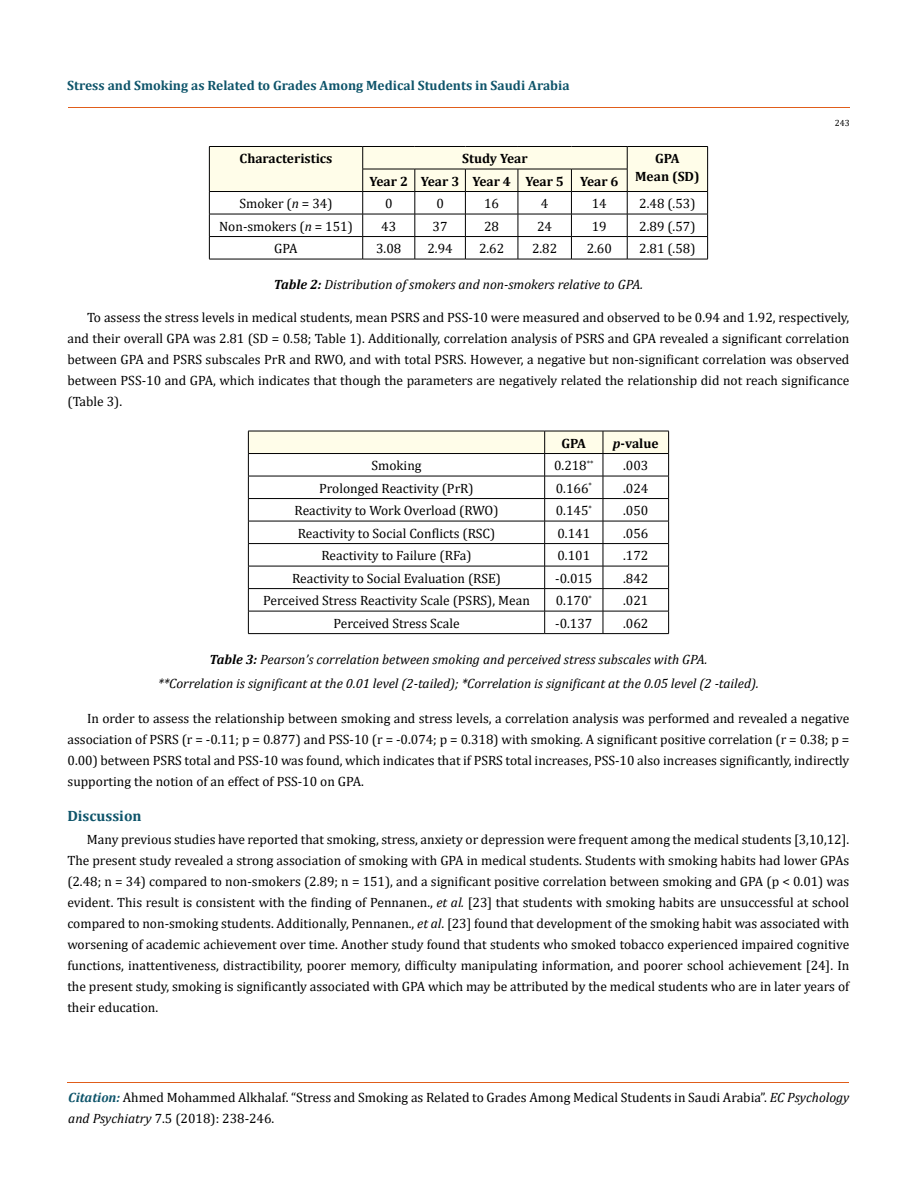
<style>
.page{position:relative;width:917px;height:1190px;background:#fff}
.page>*{position:absolute;margin:0;border:0;box-sizing:border-box;transform-origin:0 0}
.t1{font:700 15px "Cambria";color:#0e546a}
.t2{font:13.5px/21px "Cambria";color:#000;text-align:justify}
.t3{font:italic 13.5px/24px "Cambria";color:#000;text-align:center}
.t4{font:700 13.5px/18px "Cambria";color:#000;text-align:center}
.t5{font:700 13.5px "Cambria";color:#0e546a}
.t6{font:9px "Cambria";color:#000}
.s1{font-style:italic}
.s2{font-weight:700}
.s3{font-weight:700;font-style:italic;color:#0e546a}
</style>
<div class="page">
<hr style="left:68px;top:108px;width:781px;height:1px;background:#e05d1a">
<hr style="left:67px;top:1082px;width:782px;height:1px;background:#e05d1a">
<svg style="left:209px;top:146px;width:499px;height:113px"></svg>
<hr style="left:209px;top:259px;width:154px;height:1px;background:#000">
<hr style="left:363px;top:259px;width:52px;height:1px;background:#000">
<hr style="left:415px;top:259px;width:50px;height:1px;background:#000">
<hr style="left:465px;top:259px;width:53px;height:1px;background:#000">
<hr style="left:518px;top:259px;width:53px;height:1px;background:#000">
<hr style="left:571px;top:259px;width:56px;height:1px;background:#000">
<hr style="left:627px;top:259px;width:80px;height:1px;background:#000">
<svg style="left:248px;top:431px;width:421px;height:202px"></svg>
<hr style="left:248px;top:633px;width:296px;height:1px;background:#000">
<hr style="left:544px;top:633px;width:59px;height:1px;background:#000">
<hr style="left:603px;top:633px;width:65px;height:1px;background:#000">
<p class="t5" style="left:67px;top:76px;width:504px">Stress and Smoking as Related to Grades Among Medical Students in Saudi Arabia</p>
<p class="t4" style="left:239px;top:149px;width:94px">Characteristics</p>
<p class="t4" style="left:462px;top:149px;width:67px">Study Year</p>
<p class="t4" style="left:635px;top:149px;width:66px">GPA<br>Mean (SD)</p>
<p class="t4" style="left:369px;top:171px;width:251px">Year 2 Year 3 Year 4 Year 5 Year 6</p>
<p class="t6" style="left:834px;top:118px;width:16px">243</p>
<p class="t2" style="left:239px;top:193px;width:95px">Smoker (<span class="s1">n</span> = 34)</p>
<p class="t2" style="left:385px;top:193px;width:9px">0</p>
<p class="t2" style="left:436px;top:193px;width:9px">0</p>
<p class="t2" style="left:484px;top:193px;width:16px">16</p>
<p class="t2" style="left:541px;top:193px;width:9px">4</p>
<p class="t2" style="left:592px;top:193px;width:16px">14</p>
<p class="t2" style="left:639px;top:193px;width:58px">2.48 (.53)</p>
<p class="t2" style="left:219px;top:215px;width:135px">Non-smokers (<span class="s1">n</span> = 151)</p>
<p class="t2" style="left:381px;top:215px;width:16px">43</p>
<p class="t2" style="left:432px;top:215px;width:16px">37</p>
<p class="t2" style="left:484px;top:215px;width:16px">28</p>
<p class="t2" style="left:537px;top:215px;width:16px">24</p>
<p class="t2" style="left:592px;top:215px;width:16px">19</p>
<p class="t2" style="left:639px;top:215px;width:58px">2.89 (.57)</p>
<p class="t2" style="left:274px;top:238px;width:25px">GPA</p>
<p class="t2" style="left:376px;top:238px;width:27px">3.08</p>
<p class="t2" style="left:427px;top:238px;width:27px">2.94</p>
<p class="t2" style="left:479px;top:238px;width:27px">2.62</p>
<p class="t2" style="left:532px;top:238px;width:27px">2.82</p>
<p class="t2" style="left:586px;top:238px;width:27px">2.60</p>
<p class="t2" style="left:639px;top:238px;width:58px">2.81 (.58)</p>
<p class="t3" style="left:274px;top:272px;width:370px"><span class="s2">Table 2:</span> Distribution of smokers and non-smokers relative to GPA.</p>
<p class="t2" style="left:67px;top:307px;width:783px;text-indent:19px">To assess the stress levels in medical students, mean PSRS and PSS-10 were measured and observed to be 0.94 and 1.92, respectively, and their overall GPA was 2.81 (SD = 0.58; Table 1). Additionally, correlation analysis of PSRS and GPA revealed a significant correlation between GPA and PSRS subscales PrR and RWO, and with total PSRS. However, a negative but non-significant correlation was observed between PSS-10 and GPA, which indicates that though the parameters are negatively related the relationship did not reach significance (Table 3).</p>
<p class="t4" style="left:561px;top:433px;width:26px">GPA</p>
<p class="t4" style="left:613px;top:433px;width:47px"><span class="s1">p</span>-value</p>
<p class="t2" style="left:371px;top:455px;width:52px">Smoking</p>
<p class="t2" style="left:554px;top:455px;width:41px">0.218<sup>**</sup></p>
<p class="t2" style="left:623px;top:455px;width:27px">.003</p>
<p class="t2" style="left:319px;top:477px;width:156px">Prolonged Reactivity (PrR)</p>
<p class="t2" style="left:555px;top:477px;width:38px">0.166<sup>*</sup></p>
<p class="t2" style="left:623px;top:477px;width:27px">.024</p>
<p class="t2" style="left:294px;top:500px;width:205px">Reactivity to Work Overload (RWO)</p>
<p class="t2" style="left:555px;top:500px;width:38px">0.145<sup>*</sup></p>
<p class="t2" style="left:623px;top:500px;width:27px">.050</p>
<p class="t2" style="left:298px;top:522px;width:199px">Reactivity to Social Conflicts (RSC)</p>
<p class="t2" style="left:557px;top:522px;width:34px">0.141</p>
<p class="t2" style="left:623px;top:522px;width:27px">.056</p>
<p class="t2" style="left:321px;top:545px;width:152px">Reactivity to Failure (RFa)</p>
<p class="t2" style="left:557px;top:545px;width:34px">0.101</p>
<p class="t2" style="left:623px;top:545px;width:27px">.172</p>
<p class="t2" style="left:292px;top:567px;width:210px">Reactivity to Social Evaluation (RSE)</p>
<p class="t2" style="left:555px;top:567px;width:39px">-0.015</p>
<p class="t2" style="left:623px;top:567px;width:27px">.842</p>
<p class="t2" style="left:263px;top:590px;width:268px">Perceived Stress Reactivity Scale (PSRS), Mean</p>
<p class="t2" style="left:556px;top:590px;width:37px">0.170<sup>*</sup></p>
<p class="t2" style="left:623px;top:590px;width:27px">.021</p>
<p class="t2" style="left:333px;top:612px;width:128px">Perceived Stress Scale</p>
<p class="t2" style="left:555px;top:612px;width:39px">-0.137</p>
<p class="t2" style="left:623px;top:612px;width:27px">.062</p>
<p class="t3" style="left:158px;top:646px;width:602px"><span class="s2">Table 3:</span> Pearson’s correlation between smoking and perceived stress subscales with GPA.<br>**Correlation is significant at the 0.01 level (2-tailed); *Correlation is significant at the 0.05 level (2 -tailed).</p>
<p class="t2" style="left:68px;top:707px;width:783px;text-indent:19px">In order to assess the relationship between smoking and stress levels, a correlation analysis was performed and revealed a negative association of PSRS (r = -0.11; p = 0.877) and PSS-10 (r = -0.074; p = 0.318) with smoking. A significant positive correlation (r = 0.38; p = 0.00) between PSRS total and PSS-10 was found, which indicates that if PSRS total increases, PSS-10 also increases significantly, indirectly supporting the notion of an effect of PSS-10 on GPA.</p>
<p class="t1" style="left:67px;top:805px;width:76px">Discussion</p>
<p class="t2" style="left:67px;top:829px;width:783px;text-indent:19px">Many previous studies have reported that smoking, stress, anxiety or depression were frequent among the medical students [3,10,12].<br>The present study revealed a strong association of smoking with GPA in medical students. Students with smoking habits had lower GPAs (2.48; n = 34) compared to non-smokers (2.89; n = 151), and a significant positive correlation between smoking and GPA (p &lt; 0.01) was evident. This result is consistent with the finding of Pennanen., <span class="s1">et al.</span> [23] that students with smoking habits are unsuccessful at school compared to non-smoking students. Additionally, Pennanen., <span class="s1">et al</span>. [23] found that development of the smoking habit was associated with worsening of academic achievement over time. Another study found that students who smoked tobacco experienced impaired cognitive functions, inattentiveness, distractibility, poorer memory, difficulty manipulating information, and poorer school achievement [24]. In the present study, smoking is significantly associated with GPA which may be attributed by the medical students who are in later years of their education.</p>
<p class="t2" style="left:68px;top:1086px;width:782px"><span class="s3">Citation:</span> Ahmed Mohammed Alkhalaf. “Stress and Smoking as Related to Grades Among Medical Students in Saudi Arabia”. <span class="s1">EC Psychology and Psychiatry</span> 7.5 (2018): 238-246.</p>
</div>
